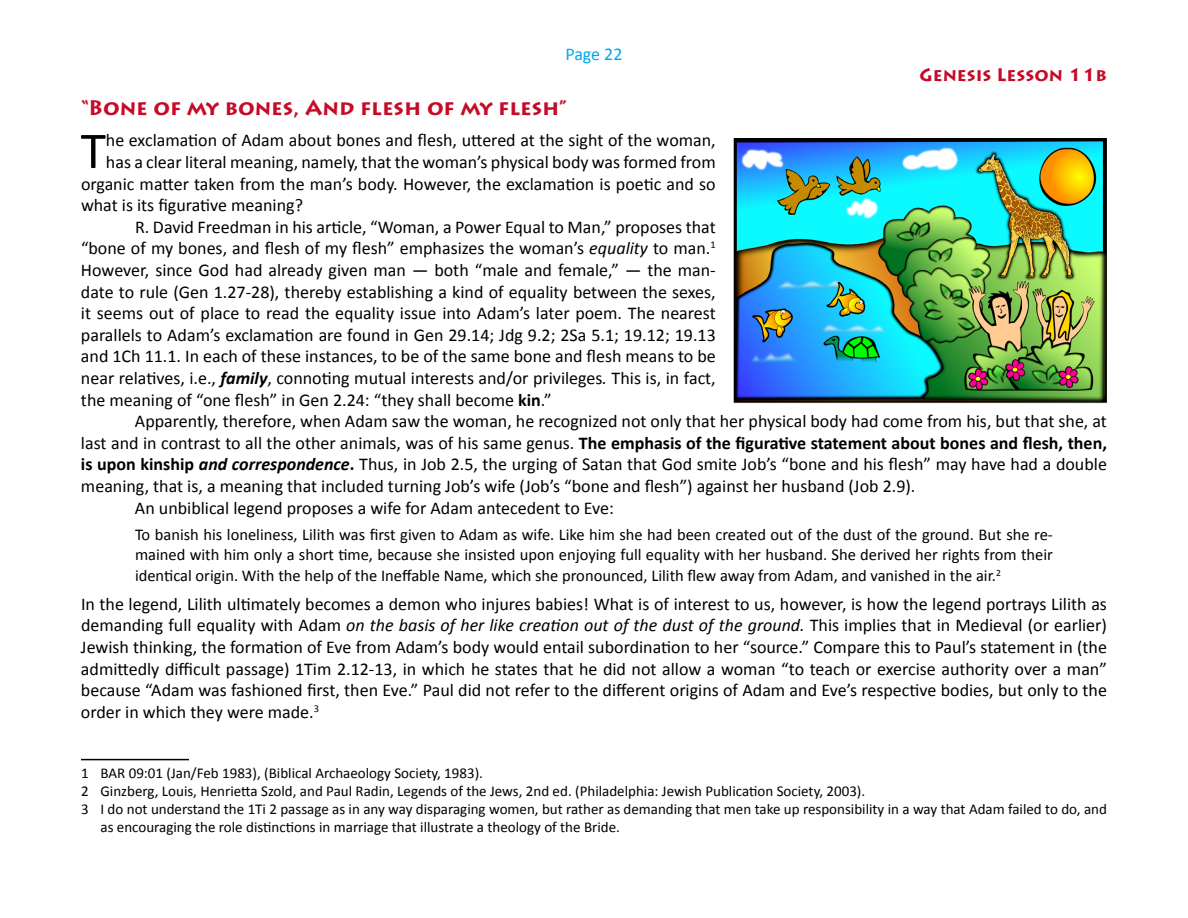
<style>
.page{position:relative;width:1188px;height:918px;background:#fff}
.page>*{position:absolute;margin:0;border:0;box-sizing:border-box;transform-origin:0 0}
.t1{font:52.05px "Calibri";color:#000}
.t2{font:700 21px "Lithos Pro";color:#c60a27}
.t3{font:18px/21.6px "Calibri";color:#000;text-align:justify}
.t4{font:700 18px "Calibri";color:#000}
.t5{font:700 18px "Lithos Pro";color:#c60a27}
.t6{font:18px "Calibri";letter-spacing:-.005em;color:#00a9ec}
.t7{font:16.5px/19.8px "Calibri";color:#000}
.t8{font:15px "Calibri";color:#000}
.s1{font-style:italic}
.s2{font-weight:700;font-style:italic}
.s3{font-weight:700}
.s4{font-weight:400}
</style>
<div class="page">
<hr style="left:81px;top:759px;width:108px;height:1px;background:#000">
<img style="left:733px;top:138px;width:374px;height:265px">
<p class="t6" style="left:565px;top:41px;width:59px">Page 22</p>
<p class="t2" style="left:81px;top:95px;width:487px">“Bone of my bones, And flesh of my flesh”</p>
<p class="t5" style="left:920px;top:64px;width:189px">Genesis Lesson 11b</p>
<h1 class="t1" style="left:81px;top:115px;width:27px">T</h1>
<p class="t3" style="left:106px;top:129px;width:611px">he exclamation of Adam about bones and flesh, uttered at the sight of the woman,</p>
<p class="t3" style="left:106px;top:151px;width:611px">has a clear literal meaning, namely, that the woman’s physical body was formed from</p>
<p class="t3" style="left:81px;top:172px;width:636px">organic matter taken from the man’s body. However, the exclamation is poetic and so</p>
<p class="t3" style="left:81px;top:194px;width:224px">what is its figurative meaning?</p>
<p class="t3" style="left:135px;top:215px;width:582px">R. David Freedman in his article, “Woman, a Power Equal to Man,” proposes that</p>
<p class="t3" style="left:81px;top:237px;width:636px">“bone of my bones, and flesh of my flesh” emphasizes the woman’s <span class="s1">equality</span> to man.<sup>1</sup></p>
<p class="t3" style="left:81px;top:259px;width:636px">However, since God had already given man — both “male and female,” — the man-</p>
<p class="t3" style="left:81px;top:280px;width:636px">date to rule (Gen 1.27-28), thereby establishing a kind of equality between the sexes,</p>
<p class="t3" style="left:81px;top:302px;width:636px">it seems out of place to read the equality issue into Adam’s later poem. The nearest</p>
<p class="t3" style="left:81px;top:323px;width:636px">parallels to Adam’s exclamation are found in Gen 29.14; Jdg 9.2; 2Sa 5.1; 19.12; 19.13</p>
<p class="t3" style="left:81px;top:345px;width:636px">and 1Ch 11.1. In each of these instances, to be of the same bone and flesh means to be</p>
<p class="t3" style="left:81px;top:367px;width:636px">near relatives, i.e., <span class="s2">family</span>, connoting mutual interests and/or privileges<span class="s1">.</span> This is, in fact,</p>
<p class="t3" style="left:81px;top:388px;width:472px">the meaning of “one flesh” in Gen 2.24: “they shall become <span class="s3">kin</span>.”</p>
<p class="t3" style="left:135px;top:410px;width:974px">Apparently, therefore, when Adam saw the woman, he recognized not only that her physical body had come from his, but that she, at</p>
<p class="t4" style="left:81px;top:430px;width:1028px"><span class="s4">last and in contrast to all the other animals, was of his same genus.</span> The emphasis of the figurative statement about bones and flesh, then,</p>
<p class="t3" style="left:81px;top:453px;width:1027px"><span class="s3">is upon kinship</span> <span class="s2">and correspondence</span><span class="s3">.</span> Thus, in Job 2.5, the urging of Satan that God smite Job’s “bone and his flesh” may have had a double</p>
<p class="t3" style="left:81px;top:475px;width:836px">meaning, that is, a meaning that included turning Job’s wife (Job’s “bone and flesh”) against her husband (Job 2.9).</p>
<p class="t3" style="left:135px;top:496px;width:481px">An unbiblical legend proposes a wife for Adam antecedent to Eve:</p>
<p class="t7" style="left:135px;top:524px;width:919px">To banish his loneliness, Lilith was first given to Adam as wife. Like him she had been created out of the dust of the ground. But she re&shy;mained with him only a short time, because she insisted upon enjoying full equality with her husband. She derived her rights from their</p>
<p class="t7" style="left:135px;top:566px;width:867px">identical origin. With the help of the Ineffable Name, which she pronounced, Lilith flew away from Adam, and vanished in the air.<sup>2</sup></p>
<p class="t3" style="left:81px;top:593px;width:1028px">In the legend, Lilith ultimately becomes a demon who injures babies! What is of interest to us, however, is how the legend portrays Lilith as demanding full equality with Adam <span class="s1">on the basis of her like creation out of the dust of the ground.</span> This implies that in Medieval (or earlier)<br>Jewish thinking, the formation of Eve from Adam’s body would entail subordination to her “source.” Compare this to Paul’s statement in (the admittedly difficult passage) 1Tim 2.12-13, in which he states that he did not allow a woman “to teach or exercise authority over a man” because “Adam was fashioned first, then Eve.” Paul did not refer to the different origins of Adam and Eve’s respective bodies, but only to the order in which they were made.<sup>3</sup></p>
<p class="t8" style="left:81px;top:762px;width:404px">1 BAR 09:01 (Jan/Feb 1983), (Biblical Archaeology Society, 1983).</p>
<p class="t8" style="left:81px;top:780px;width:786px">2 Ginzberg, Louis, Henrietta Szold, and Paul Radin, Legends of the Jews, 2nd ed. (Philadelphia: Jewish Publication Society, 2003).</p>
<p class="t8" style="left:81px;top:798px;width:1027px">3 I do not understand the 1Ti 2 passage as in any way disparaging women, but rather as demanding that men take up responsibility in a way that Adam failed to do, and</p>
<p class="t8" style="left:100px;top:816px;width:521px">as encouraging the role distinctions in marriage that illustrate a theology of the Bride.</p>
</div>
